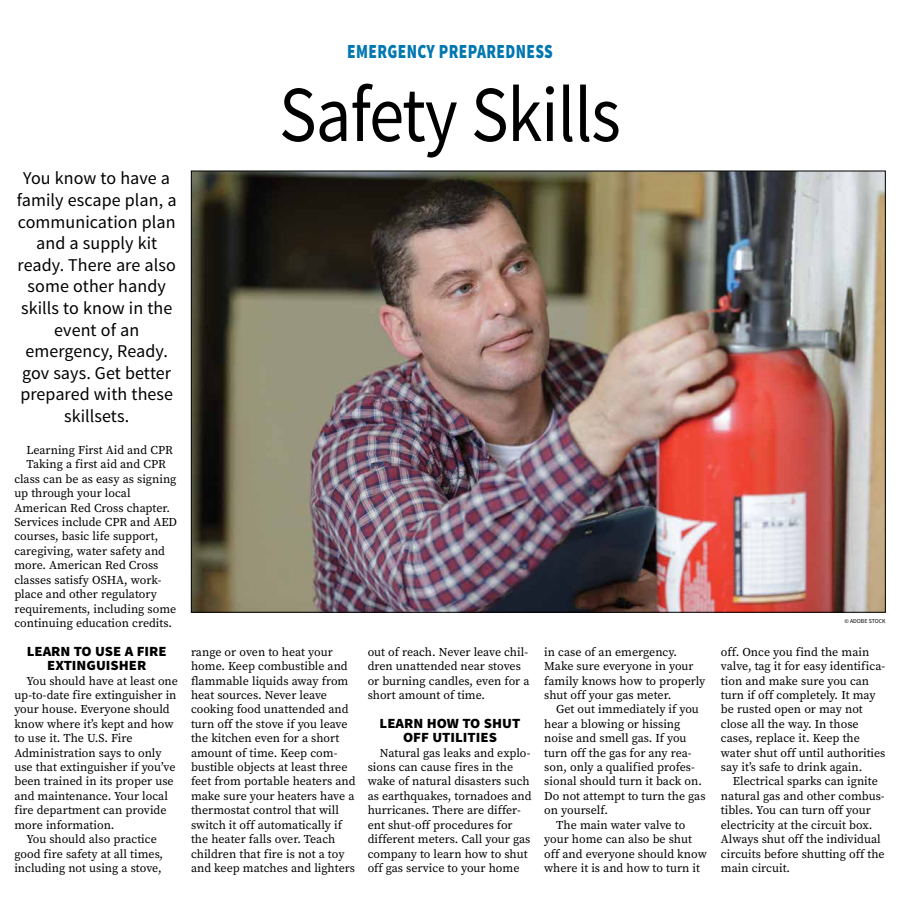
<style>
.page{position:relative;width:900px;height:908px;background:#fff}
.page>*{position:absolute;margin:0;border:0;box-sizing:border-box;transform-origin:0 0}
.t1{font:79.2px "Source Sans Pro";letter-spacing:-.015em;color:#000;scale:.89 1}
.t2{font:900 20px "Source Sans Pro";letter-spacing:.025em;color:#0077b1;scale:.77 1}
.t3{font:18px/21.6px "Source Sans Pro";letter-spacing:.005em;color:#000;text-align:center}
.t4{font:900 14px/14.4px "Source Sans Pro";color:#000;text-align:center;scale:1.05 1}
.t5{font:12px/14.4px "Source Serif Pro";color:#000}
.t6{font:6px "Source Sans Pro";color:#000}
</style>
<div class="page">
<img style="left:193px;top:173px;width:691px;height:437px">
<h3 class="t3" style="left:17px;top:168px;width:161px">You know to have a family escape plan, a communication plan and a supply kit ready. There are also some other handy skills to know in the event of an emergency, Ready. gov says. Get better prepared with these skillsets.</h3>
<p class="t5" style="left:26px;top:442px;width:148px">Learning First Aid and CPR</p>
<p class="t5" style="left:26px;top:457px;width:141px">Taking a first aid and CPR</p>
<p class="t5" style="left:14px;top:471px;width:164px">class can be as easy as signing</p>
<p class="t5" style="left:14px;top:486px;width:118px">up through your local</p>
<p class="t5" style="left:14px;top:500px;width:157px">American Red Cross chapter.</p>
<p class="t5" style="left:14px;top:514px;width:164px">Services include CPR and AED</p>
<p class="t5" style="left:14px;top:529px;width:146px">courses, basic life support,</p>
<p class="t5" style="left:14px;top:543px;width:152px">caregiving, water safety and</p>
<p class="t5" style="left:14px;top:558px;width:146px">more. American Red Cross</p>
<p class="t5" style="left:14px;top:572px;width:149px">classes satisfy OSHA, work-</p>
<p class="t5" style="left:14px;top:586px;width:144px">place and other regulatory</p>
<p class="t5" style="left:14px;top:601px;width:163px">requirements, including some</p>
<p class="t5" style="left:14px;top:615px;width:159px">continuing education credits.</p>
<p class="t4" style="left:27px;top:644px;width:135px">LEARN TO USE A FIRE<br>EXTINGUISHER</p>
<p class="t5" style="left:26px;top:673px;width:153px">You should have at least one</p>
<p class="t5" style="left:14px;top:687px;width:164px">up-to-date fire extinguisher in</p>
<p class="t5" style="left:14px;top:702px;width:157px">your house. Everyone should</p>
<p class="t5" style="left:14px;top:716px;width:161px">know where it’s kept and how</p>
<p class="t5" style="left:14px;top:730px;width:120px">to use it. The U.S. Fire</p>
<p class="t5" style="left:14px;top:745px;width:149px">Administration says to only</p>
<p class="t5" style="left:14px;top:759px;width:163px">use that extinguisher if you’ve</p>
<p class="t5" style="left:14px;top:774px;width:161px">been trained in its proper use</p>
<p class="t5" style="left:14px;top:788px;width:155px">and maintenance. Your local</p>
<p class="t5" style="left:14px;top:802px;width:154px">fire department can provide</p>
<p class="t5" style="left:14px;top:817px;width:102px">more information.</p>
<p class="t5" style="left:26px;top:831px;width:132px">You should also practice</p>
<p class="t5" style="left:14px;top:846px;width:150px">good fire safety at all times,</p>
<p class="t5" style="left:14px;top:860px;width:149px">including not using a stove,</p>
<h2 class="t2" style="left:347px;top:39px;width:269px">EMERGENCY PREPAREDNESS</h2>
<h1 class="t1" style="left:279px;top:65px;width:385px">Safety Skills</h1>
<p class="t5" style="left:191px;top:644px;width:166px">range or oven to heat your home. Keep combustible and flammable liquids away from heat sources. Never leave cooking food unattended and turn off the stove if you leave the kitchen even for a short amount of time. Keep com&shy;bustible objects at least three feet from portable heaters and make sure your heaters have a thermostat control that will switch it off automatically if the heater falls over. Teach children that fire is not a toy and keep matches and lighters</p>
<p class="t5" style="left:368px;top:644px;width:163px">out of reach. Never leave chil&shy;dren unattended near stoves or burning candles, even for a short amount of time.</p>
<p class="t4" style="left:380px;top:716px;width:135px">LEARN HOW TO SHUT<br>OFF UTILITIES</p>
<p class="t5" style="left:368px;top:745px;width:165px;text-indent:12px">Natural gas leaks and explo&shy;sions can cause fires in the wake of natural disasters such as earthquakes, tornadoes and hurricanes. There are differ&shy;ent shut-off procedures for different meters. Call your gas company to learn how to shut off gas service to your home</p>
<p class="t5" style="left:544px;top:644px;width:163px">in case of an emergency.<br>Make sure everyone in your family knows how to properly shut off your gas meter.</p>
<p class="t5" style="left:556px;top:702px;width:144px">Get out immediately if you</p>
<p class="t5" style="left:544px;top:716px;width:138px">hear a blowing or hissing</p>
<p class="t5" style="left:544px;top:730px;width:144px">noise and smell gas. If you</p>
<p class="t5" style="left:544px;top:745px;width:149px">turn off the gas for any rea-</p>
<p class="t5" style="left:544px;top:759px;width:152px">son, only a qualified profes-</p>
<p class="t5" style="left:544px;top:774px;width:159px">sional should turn it back on.</p>
<p class="t5" style="left:544px;top:788px;width:163px">Do not attempt to turn the gas</p>
<p class="t5" style="left:544px;top:802px;width:65px">on yourself.</p>
<p class="t5" style="left:556px;top:817px;width:130px">The main water valve to</p>
<p class="t5" style="left:544px;top:831px;width:149px">your home can also be shut</p>
<p class="t5" style="left:544px;top:846px;width:164px">off and everyone should know</p>
<p class="t5" style="left:544px;top:860px;width:157px">where it is and how to turn it</p>
<p class="t6" style="left:844px;top:617px;width:43px">© ADOBE STOCK</p>
<p class="t5" style="left:721px;top:644px;width:166px">off. Once you find the main valve, tag it for easy identifica&shy;tion and make sure you can turn if off completely. It may be rusted open or may not close all the way. In those cases, replace it. Keep the water shut off until authorities say it’s safe to drink again.</p>
<p class="t5" style="left:721px;top:774px;width:165px;text-indent:12px">Electrical sparks can ignite natural gas and other combus&shy;tibles. You can turn off your electricity at the circuit box.<br>Always shut off the individual circuits before shutting off the main circuit.</p>
</div>
